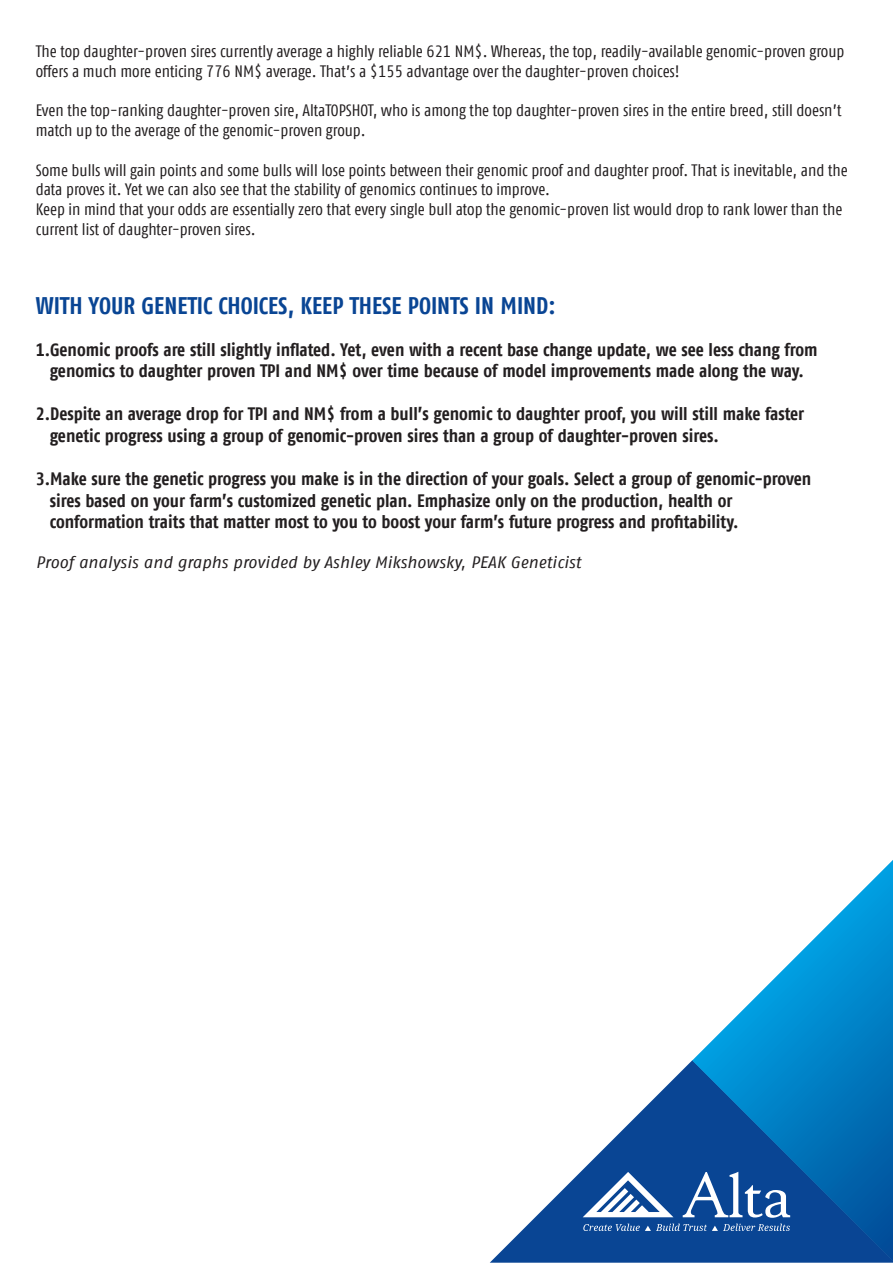
<style>
.page{position:relative;width:893px;height:1263px;background:#fff}
.page>*{position:absolute;margin:0;border:0;box-sizing:border-box;transform-origin:0 0}
.t1{font:700 condensed 24px "Fago Offc";color:#094594}
.t2{font:700 condensed 18px "Fago Offc";color:#231f20}
.t3{font:condensed 16.5px/19.8px "Fago Offc";color:#231f20}
.t4{font:italic 16.5px "Fago Offc";color:#231f20}
</style>
<div class="page">
<svg style="left:490px;top:1060px;width:402px;height:203px"></svg>
<svg style="left:582px;top:1172px;width:110px;height:59px"></svg>
<svg style="left:692px;top:861px;width:200px;height:400px"></svg>
<p class="t3" style="left:36px;top:41px;width:810px">The top daughter-proven sires currently average a highly reliable 621 NM$. Whereas, the top, readily-available genomic-proven group offers a much more enticing 776 NM$ average. That’s a $155 advantage over the daughter-proven choices!</p>
<p class="t3" style="left:36px;top:101px;width:807px">Even the top-ranking daughter-proven sire, AltaTOPSHOT, who is among the top daughter-proven sires in the entire breed, still doesn’t match up to the average of the genomic-proven group.</p>
<p class="t3" style="left:36px;top:160px;width:813px">Some bulls will gain points and some bulls will lose points between their genomic proof and daughter proof. That is inevitable, and the data proves it. Yet we can also see that the stability of genomics continues to improve.</p>
<p class="t3" style="left:36px;top:200px;width:808px">Keep in mind that your odds are essentially zero that every single bull atop the genomic-proven list would drop to rank lower than the current list of daughter-proven sires.</p>
<p class="t1" style="left:36px;top:292px;width:521px">WITH YOUR GENETIC CHOICES, KEEP THESE POINTS IN MIND:</p>
<p class="t2" style="left:36px;top:339px;width:783px">1.Genomic proofs are still slightly inflated. Yet, even with a recent base change update, we see less chang from</p>
<p class="t2" style="left:50px;top:360px;width:755px">genomics to daughter proven TPI and NM$ over time because of model improvements made along the way.</p>
<p class="t2" style="left:36px;top:403px;width:769px">2.Despite an average drop for TPI and NM$ from a bull’s genomic to daughter proof, you will still make faster</p>
<p class="t2" style="left:50px;top:425px;width:670px">genetic progress using a group of genomic-proven sires than a group of daughter-proven sires.</p>
<p class="t2" style="left:36px;top:468px;width:776px">3.Make sure the genetic progress you make is in the direction of your goals. Select a group of genomic-proven</p>
<p class="t2" style="left:50px;top:490px;width:684px">sires based on your farm’s customized genetic plan. Emphasize only on the production, health or</p>
<p class="t2" style="left:50px;top:511px;width:690px">conformation traits that matter most to you to boost your farm’s future progress and profitability.</p>
<p class="t4" style="left:36px;top:553px;width:546px">Proof analysis and graphs provided by Ashley Mikshowsky, PEAK Geneticist</p>
</div>
